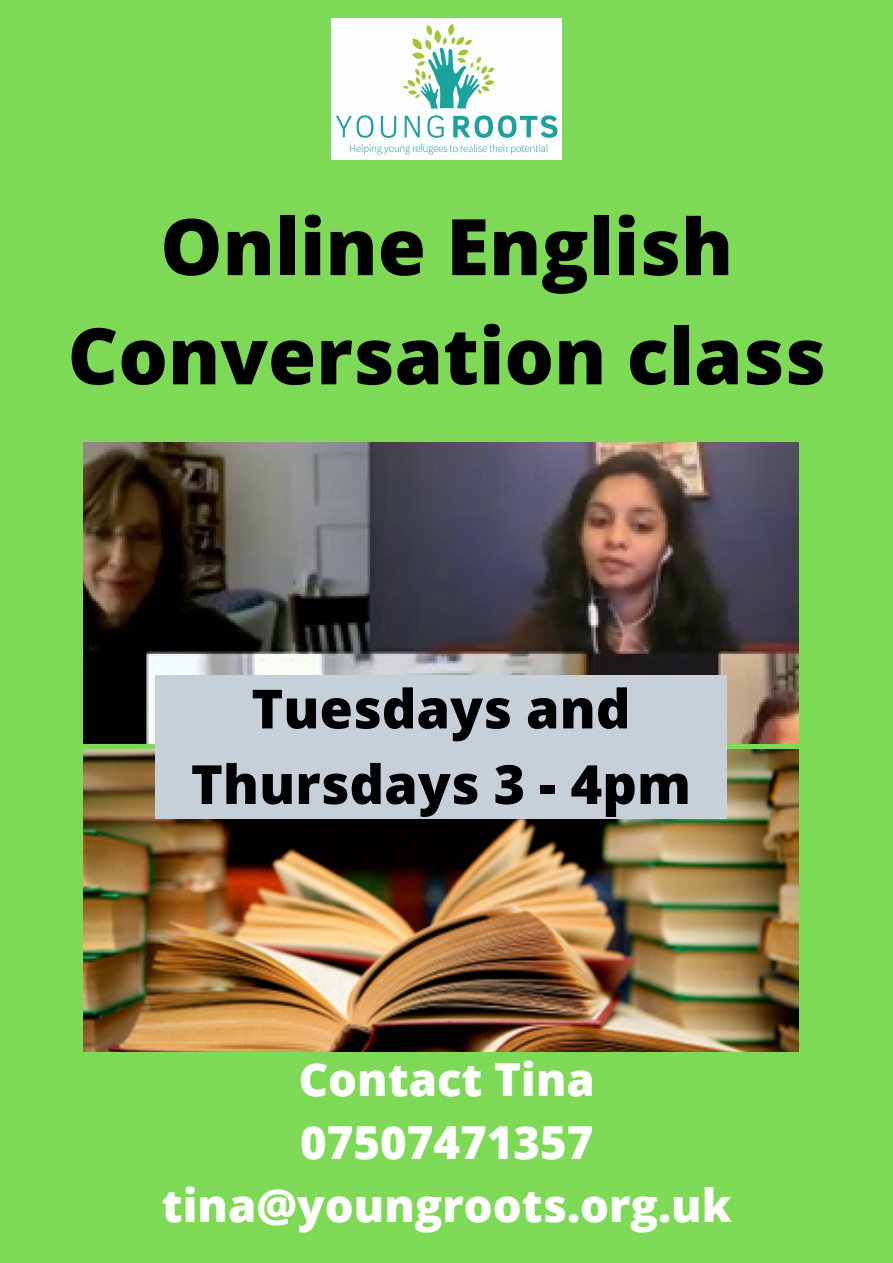
<style>
.page{position:relative;width:893px;height:1263px;background:#7ed957}
.page>*{position:absolute;margin:0;border:0;box-sizing:border-box;transform-origin:0 0}
.t1{font:800 78px/109.2px "Open Sans";color:#000;text-align:center}
.t2{font:800 54px/75.5px "Open Sans";color:#000;text-align:center}
.t3{font:800 45.53px/63.4px "Open Sans";color:#fff;text-align:center}
</style>
<div class="page">
<img style="left:84px;top:443px;width:714px;height:301px">
<img style="left:84px;top:749px;width:714px;height:302px">
<img style="left:332px;top:19px;width:229px;height:141px">
<div style="left:155px;top:675px;width:571px;height:144px;background:#c7d0d8"></div>
<h1 class="t1" style="left:68px;top:190px;width:759px">Online English<br>Conversation class</h1>
<p class="t2" style="left:191px;top:670px;width:501px">Tuesdays and<br>Thursdays 3 - 4pm</p>
<p class="t3" style="left:162px;top:1046px;width:571px">Contact Tina<br>07507471357 tina@youngroots.org.uk</p>
</div>
